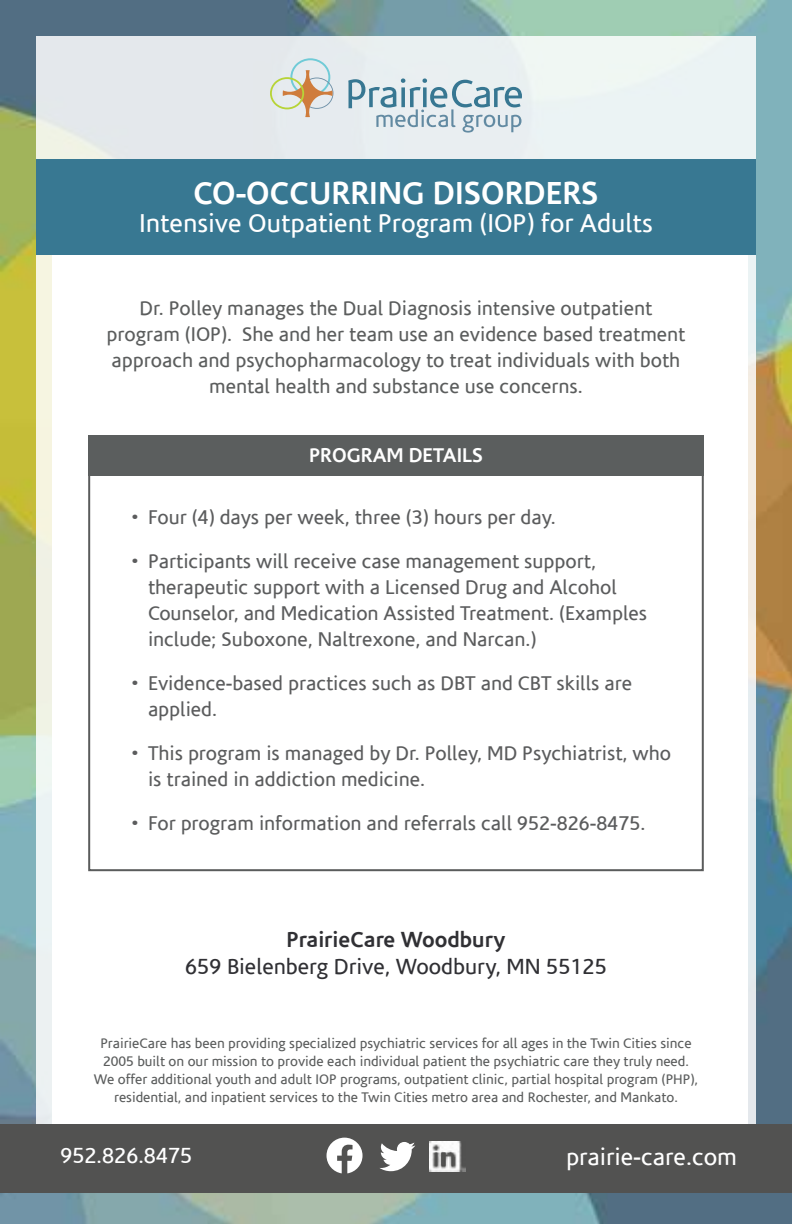
<style>
.page{position:relative;width:792px;height:1224px;background:#fff}
.page>*{position:absolute;margin:0;border:0;box-sizing:border-box;transform-origin:0 0}
.t1{font:700 32px "Corisande";color:#fff}
.t2{font:26px "Corisande";color:#fff}
.t3{font:24px "Corisande";color:#fff}
.t4{font:22px "Corisande";color:#303034}
.t5{font:700 22px "Corisande";color:#303034}
.t6{font:22px "Corisande";color:#fff}
.t7{font:20px/26px "Corisande";color:#5b5c5d}
.t8{font:20px/26px "Corisande";color:#5b5d5d;text-align:center}
.t9{font:700 20px "Corisande";color:#fff}
.t10{font:14px/18px "Corisande";color:#5b5d5d;text-align:center}
</style>
<div class="page">
<img style="left:0;top:0;width:792px;height:1224px">
<div style="left:36px;top:36px;width:720px;height:1152px;background:#e9edef"></div>
<div style="left:53px;top:168px;width:695px;height:1012px;background:#fff"></div>
<div style="left:36px;top:160px;width:720px;height:95px;background:#387892"></div>
<svg style="left:348px;top:78px;width:174px;height:55px"></svg>
<svg style="left:270px;top:58px;width:63px;height:59px"></svg>
<div style="left:0;top:1124px;width:792px;height:69px;background:#525251"></div>
<svg style="left:380px;top:1142px;width:35px;height:29px"></svg>
<img style="left:429px;top:1141px;width:36px;height:31px">
<svg style="left:327px;top:1138px;width:36px;height:35px"></svg>
<div style="left:88px;top:443px;width:616px;height:428px;background:#fff;border:2px solid #5a5c5c"></div>
<div style="left:88px;top:435px;width:616px;height:41px;background:#5b5e5e"></div>
<h1 class="t1" style="left:193px;top:180px;width:407px">CO-OCCURRING DISORDERS</h1>
<h2 class="t2" style="left:139px;top:212px;width:515px">Intensive Outpatient Program (IOP) for Adults</h2>
<p class="t8" style="left:106px;top:297px;width:581px">Dr. Polley manages the Dual Diagnosis intensive outpatient program (IOP). She and her team use an evidence based treatment approach and psychopharmacology to treat individuals with both mental health and substance use concerns.</p>
<p class="t9" style="left:309px;top:447px;width:175px">PROGRAM DETAILS</p>
<p class="t7" style="left:130px;top:506px;width:427px">• Four (4) days per week, three (3) hours per day.</p>
<p class="t7" style="left:148px;top:550px;width:501px;text-indent:-18px">• Participants will receive case management support, therapeutic support with a Licensed Drug and Alcohol Counselor, and Medication Assisted Treatment. (Examples include; Suboxone, Naltrexone, and Narcan.)</p>
<p class="t7" style="left:148px;top:672px;width:486px;text-indent:-18px">• Evidence-based practices such as DBT and CBT skills are applied.</p>
<p class="t7" style="left:148px;top:742px;width:525px;text-indent:-18px">• This program is managed by Dr. Polley, MD Psychiatrist, who is trained in addiction medicine.</p>
<p class="t7" style="left:130px;top:812px;width:517px">• For program information and referrals call 952-826-8475.</p>
<p class="t5" style="left:287px;top:931px;width:220px">PrairieCare Woodbury</p>
<p class="t4" style="left:185px;top:957px;width:423px">659 Bielenberg Drive, Woodbury, MN 55125</p>
<p class="t10" style="left:94px;top:1035px;width:606px">PrairieCare has been providing specialized psychiatric services for all ages in the Twin Cities since 2005 built on our mission to provide each individual patient the psychiatric care they truly need.<br>We offer additional youth and adult IOP programs, outpatient clinic, partial hospital program (PHP), residential, and inpatient services to the Twin Cities metro area and Rochester, and Mankato.</p>
<p class="t6" style="left:60px;top:1147px;width:133px">952.826.8475</p>
<p class="t3" style="left:566px;top:1147px;width:172px">prairie-care.com</p>
</div>
